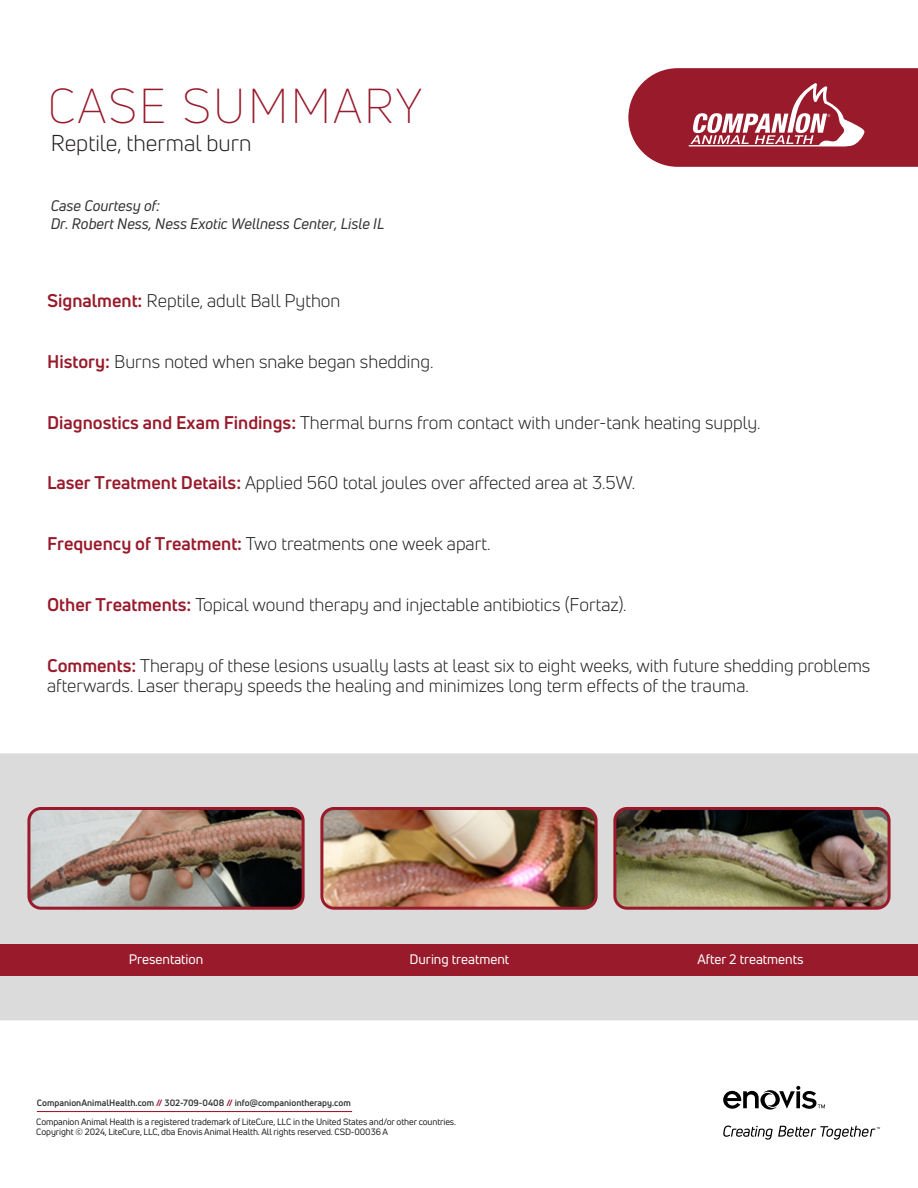
<style>
.page{position:relative;width:918px;height:1188px;background:#fff}
.page>*{position:absolute;margin:0;border:0;box-sizing:border-box;transform-origin:0 0}
.t1{font:300 48px "Uni Neue";letter-spacing:.05em;color:#981a2b}
.t2{font:22.5px "Uni Neue";color:#231f20}
.t3{font:18px/20.2px "Uni Neue";color:#231f20}
.t4{font:italic 15px/18px "Uni Neue";color:#333}
.t5{font:13.5px "Uni Neue";color:#fff}
.t6{font:9px/10.5px "Uni Neue";letter-spacing:-.01em;color:#231f20}
.t7{font:700 9px "Uni Neue";color:#333}
.s1{font-weight:700;color:#981a2b}
.s2{color:#960c22}
</style>
<div class="page">
<svg style="left:628px;top:68px;width:290px;height:99px;background:#a73c4a"></svg>
<div style="left:0;top:753px;width:918px;height:267px;background:#dbdbdb"></div>
<div style="left:0;top:944px;width:918px;height:32px;background:#981a2b"></div>
<svg style="left:723px;top:1126px;width:157px;height:14px"></svg>
<svg style="left:723px;top:1086px;width:102px;height:24px"></svg>
<hr style="left:37px;top:1111px;width:315px;height:1px;background:#960c22">
<img style="left:29px;top:808px;width:274px;height:100px">
<div style="left:27px;top:807px;width:278px;height:103px;border:3px solid #981a2b;border-radius:12px"></div>
<img style="left:322px;top:808px;width:274px;height:100px">
<div style="left:320px;top:807px;width:278px;height:103px;border:3px solid #981a2b;border-radius:12px"></div>
<img style="left:615px;top:808px;width:274px;height:100px">
<div style="left:613px;top:807px;width:278px;height:103px;border:3px solid #981a2b;border-radius:12px"></div>
<h1 class="t1" style="left:48px;top:77px;width:376px">CASE SUMMARY</h1>
<p class="t2" style="left:51px;top:129px;width:202px">Reptile, thermal burn</p>
<p class="t4" style="left:51px;top:197px;width:335px">Case Courtesy of:<br>Dr. Robert Ness, Ness Exotic Wellness Center, Lisle IL</p>
<p class="t3" style="left:47px;top:291px;width:295px"><span class="s1">Signalment:</span> Reptile, adult Ball Python</p>
<p class="t3" style="left:47px;top:351px;width:388px"><span class="s1">History:</span> Burns noted when snake began shedding.</p>
<p class="t3" style="left:47px;top:412px;width:715px"><span class="s1">Diagnostics and Exam Findings:</span> Thermal burns from contact with under-tank heating supply.</p>
<p class="t3" style="left:47px;top:473px;width:590px"><span class="s1">Laser Treatment Details:</span> Applied 560 total joules over affected area at 3.5W.</p>
<p class="t3" style="left:47px;top:534px;width:445px"><span class="s1">Frequency of Treatment:</span> Two treatments one week apart.</p>
<p class="t3" style="left:47px;top:594px;width:581px"><span class="s1">Other Treatments:</span> Topical wound therapy and injectable antibiotics (Fortaz).</p>
<p class="t3" style="left:47px;top:655px;width:825px"><span class="s1">Comments:</span> Therapy of these lesions usually lasts at least six to eight weeks, with future shedding problems afterwards. Laser therapy speeds the healing and minimizes long term effects of the trauma.</p>
<p class="t5" style="left:129px;top:951px;width:76px">Presentation</p>
<p class="t5" style="left:409px;top:951px;width:101px">During treatment</p>
<p class="t5" style="left:698px;top:951px;width:108px">After 2 treatments</p>
<p class="t7" style="left:37px;top:1097px;width:316px">CompanionAnimalHealth.com <span class="s2">//</span> 302-709-0408 <span class="s2">//</span> info@companiontherapy.com</p>
<p class="t6" style="left:36px;top:1116px;width:421px">Companion Animal Health is a registered trademark of LiteCure, LLC in the United States and/or other countries.<br>Copyright © 2024, LiteCure, LLC, dba Enovis Animal Health. All rights reserved. CSD-00036 A</p>
</div>
